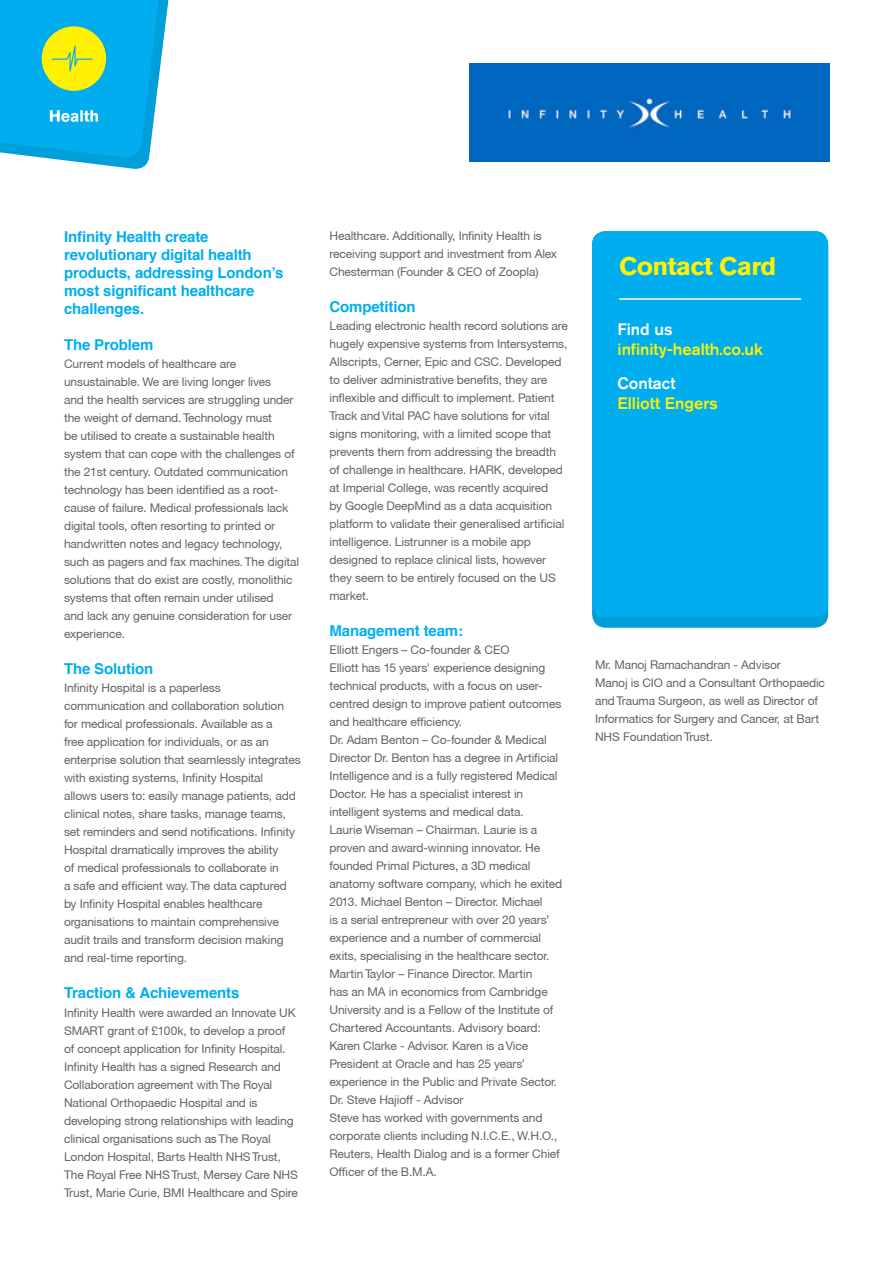
<style>
.page{position:relative;width:893px;height:1263px;background:#fff}
.page>*{position:absolute;margin:0;border:0;box-sizing:border-box;transform-origin:0 0}
.t1{font:700 25.2px "Akzidenz Grotesk Pro";letter-spacing:-.03em;color:#fff101;scale:1.04 1}
.t2{font:500 16.5px/19.6px "Akzidenz Grotesk Pro";color:#fff101}
.t3{font:700 15px/18px "Helvetica";letter-spacing:-.01em;color:#00aeef}
.t4{font:12px/18px "Helvetica Neue CE";letter-spacing:-.01em;color:#636366}
.s1{font-family:"Helvetica"}
.s2{color:#fff}
</style>
<div class="page">
<div style="left:592px;top:231px;width:236px;height:397px;background:#009fda;border-radius:14px"></div>
<div style="left:592px;top:231px;width:236px;height:386px;background:#00aeef;border-radius:14px"></div>
<hr style="left:619px;top:298px;width:182px;height:2px;background:#fff">
<div style="left:469px;top:64px;width:360px;height:98px;background:#0067c0"></div>
<svg style="left:0;top:0;width:169px;height:169px;background:#39bdd4"></svg>
<p class="t3" style="left:64px;top:228px;width:221px">Infinity Health create revolutionary digital health products, addressing London’s most significant healthcare challenges.</p>
<p class="t3" style="left:64px;top:336px;width:91px">The Problem</p>
<p class="t4" style="left:64px;top:355px;width:237px">Current models of healthcare are unsustainable. We are living longer lives<br>and the health services are struggling under the weight of demand. Technology must<br>be utilised to create a sustainable health system that can cope with the challenges of the 21st century. Outdated communication technology has been identified as a root&shy;cause of failure. Medical professionals lack digital tools, often resorting to printed or handwritten notes and legacy technology, such as pagers and fax machines. The digital solutions that do exist are costly, monolithic systems that often remain under utilised<br>and lack any genuine consideration for user experience.</p>
<p class="t3" style="left:64px;top:660px;width:91px">The Solution</p>
<p class="t4" style="left:64px;top:679px;width:238px">Infinity Hospital is a paperless communication and collaboration solution for medical professionals. Available as a<br>free application for individuals, or as an enterprise solution that seamlessly integrates with existing systems, Infinity Hospital<br>allows users to: easily manage patients, add clinical notes, share tasks, manage teams, set reminders and send notifications. Infinity Hospital dramatically improves the ability<br>of medical professionals to collaborate in<br>a safe and efficient way. The data captured by Infinity Hospital enables healthcare organisations to maintain comprehensive audit trails and transform decision making and real-time reporting.</p>
<p class="t3" style="left:64px;top:984px;width:177px">Traction &amp; Achievements</p>
<p class="t4" style="left:64px;top:1003px;width:235px">Infinity Health were awarded an Innovate UK SMART grant of <span class="s1">£</span>100k, to develop a proof of concept application for Infinity Hospital.<br>Infinity Health has a signed Research and Collaboration agreement with The Royal National Orthopaedic Hospital and is developing strong relationships with leading clinical organisations such as The Royal London Hospital, Barts Health NHS Trust, The Royal Free NHS Trust, Mersey Care NHS Trust, Marie Curie, BMI Healthcare and Spire</p>
<p class="t4" style="left:330px;top:227px;width:229px">Healthcare. Additionally, Infinity Health is receiving support and investment from Alex<br>Chesterman (Founder &amp; CEO of Zoopla)</p>
<p class="t3" style="left:330px;top:298px;width:87px">Competition</p>
<p class="t4" style="left:330px;top:317px;width:240px">Leading electronic health record solutions are hugely expensive systems from Intersystems, Allscripts, Cerner, Epic and CSC. Developed to deliver administrative benefits, they are inflexible and difficult to implement. Patient Track and Vital PAC have solutions for vital signs monitoring, with a limited scope that prevents them from addressing the breadth of challenge in healthcare. HARK, developed at Imperial College, was recently acquired<br>by Google DeepMind as a data acquisition platform to validate their generalised artificial intelligence. Listrunner is a mobile app designed to replace clinical lists, however they seem to be entirely focused on the US market.</p>
<p class="t3" style="left:330px;top:622px;width:135px">Management team:</p>
<p class="t4" style="left:330px;top:641px;width:181px">Elliott Engers – Co-founder &amp; CEO</p>
<p class="t4" style="left:330px;top:659px;width:233px">Elliott has 15 years’ experience designing technical products, with a focus on user&shy;centred design to improve patient outcomes and healthcare efficiency.</p>
<p class="t4" style="left:330px;top:731px;width:230px">Dr. Adam Benton – Co-founder &amp; Medical Director Dr. Benton has a degree in Artificial Intelligence and is a fully registered Medical Doctor. He has a specialist interest in intelligent systems and medical data.</p>
<p class="t4" style="left:330px;top:821px;width:234px">Laurie Wiseman – Chairman. Laurie is a proven and award-winning innovator. He founded Primal Pictures, a 3D medical anatomy software company, which he exited 2013. Michael Benton – Director. Michael<br>is a serial entrepreneur with over 20 years’ experience and a number of commercial exits, specialising in the healthcare sector.<br>Martin Taylor – Finance Director. Martin<br>has an MA in economics from Cambridge University and is a Fellow of the Institute of Chartered Accountants. Advisory board:</p>
<p class="t4" style="left:330px;top:1037px;width:229px">Karen Clarke - Advisor. Karen is a Vice President at Oracle and has 25 years’ experience in the Public and Private Sector.<br>Dr. Steve Hajioff - Advisor</p>
<p class="t4" style="left:330px;top:1109px;width:232px">Steve has worked with governments and corporate clients including N.I.C.E., W.H.O., Reuters, Health Dialog and is a former Chief Officer of the B.M.A.</p>
<p class="t1" style="left:619px;top:250px;width:153px">Contact Card</p>
<p class="t2" style="left:617px;top:319px;width:147px"><span class="s2">Find us </span>infinity-health.co.uk</p>
<p class="t2" style="left:617px;top:373px;width:102px"><span class="s2">Contact<br></span>Elliott Engers</p>
<p class="t4" style="left:595px;top:656px;width:231px">Mr. Manoj Ramachandran - Advisor<br>Manoj is CIO and a Consultant Orthopaedic andTrauma Surgeon, as well as Director of Informatics for Surgery and Cancer, at Bart NHS Foundation Trust.</p>
</div>
